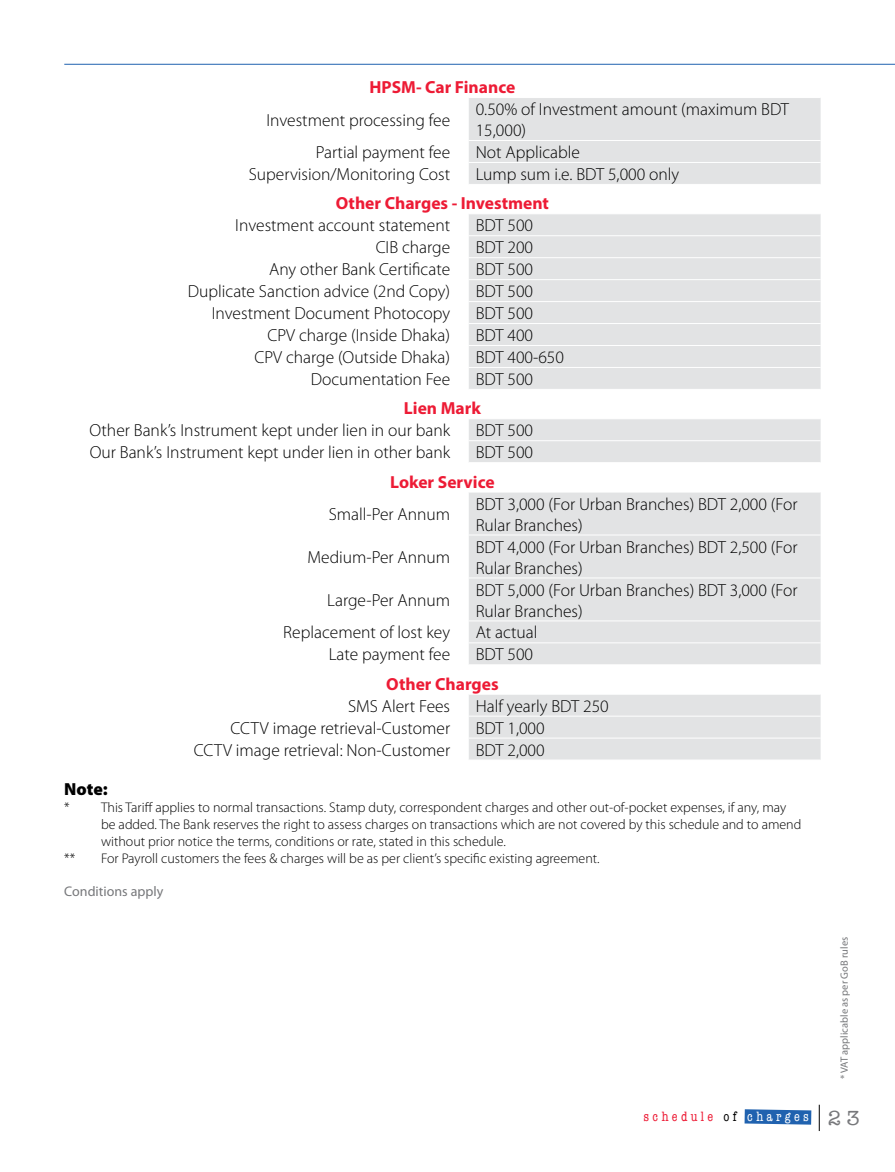
<style>
.page{position:relative;width:895px;height:1172px;background:#fff}
.page>*{position:absolute;margin:0;border:0;box-sizing:border-box;transform-origin:0 0}
.t1{font:300 17.5px/21px "Myriad Pro";color:#000}
.t2{font:700 17.5px "Myriad Pro";color:#ed1b35}
.t3{font:900 17.5px "Myriad Pro";color:#000}
.t4{font:300 14px "Myriad Pro";color:#000}
.t5{font:condensed 14px "American Typewriter";letter-spacing:.24em;color:#ed1b35}
.t6{font:14px "Myriad Pro";color:#77787b}
.t7{font:10.5px "Myriad Pro";color:#77787b}
.s1{color:#000}
.s2{color:#fff}
.s3{font-stretch:normal;font-size:21px;color:#77787b}
</style>
<div class="page">
<svg style="left:744px;top:1109px;width:67px;height:15px"></svg>
<svg style="left:819px;top:1105px;width:1px;height:26px"></svg>
<hr style="left:64px;top:64px;width:831px;height:1px;background:#2062af">
<div style="left:469px;top:98px;width:351px;height:86px;background:#e2e3e4"></div>
<hr style="left:469px;top:140px;width:351px;height:1px;background:#fff">
<hr style="left:469px;top:162px;width:351px;height:1px;background:#fff">
<div style="left:469px;top:214px;width:351px;height:175px;background:#e2e3e4"></div>
<hr style="left:469px;top:235px;width:351px;height:1px;background:#fff">
<hr style="left:469px;top:257px;width:351px;height:1px;background:#fff">
<hr style="left:469px;top:279px;width:351px;height:1px;background:#fff">
<hr style="left:469px;top:301px;width:351px;height:1px;background:#fff">
<hr style="left:469px;top:323px;width:351px;height:1px;background:#fff">
<hr style="left:469px;top:345px;width:351px;height:1px;background:#fff">
<hr style="left:469px;top:367px;width:351px;height:1px;background:#fff">
<div style="left:469px;top:419px;width:351px;height:43px;background:#e2e3e4"></div>
<hr style="left:469px;top:440px;width:351px;height:1px;background:#fff">
<div style="left:469px;top:493px;width:351px;height:171px;background:#e2e3e4"></div>
<hr style="left:469px;top:534px;width:351px;height:1px;background:#fff">
<hr style="left:469px;top:577px;width:351px;height:1px;background:#fff">
<hr style="left:469px;top:620px;width:351px;height:1px;background:#fff">
<hr style="left:469px;top:642px;width:351px;height:1px;background:#fff">
<div style="left:469px;top:695px;width:351px;height:64px;background:#e2e3e4"></div>
<hr style="left:469px;top:716px;width:351px;height:1px;background:#fff">
<hr style="left:469px;top:738px;width:351px;height:1px;background:#fff">
<p class="t2" style="left:369px;top:76px;width:147px">HPSM- Car Finance</p>
<p class="t1" style="left:266px;top:110px;width:185px">Investment processing fee</p>
<p class="t1" style="left:476px;top:99px;width:315px">0.50% of Investment amount (maximum BDT<br>15,000)</p>
<p class="t1" style="left:316px;top:142px;width:136px">Partial payment fee</p>
<p class="t1" style="left:476px;top:142px;width:106px">Not Applicable</p>
<p class="t1" style="left:249px;top:164px;width:203px">Supervision/Monitoring Cost</p>
<p class="t1" style="left:476px;top:164px;width:205px">Lump sum i.e. BDT 5,000 only</p>
<p class="t2" style="left:336px;top:192px;width:215px">Other Charges - Investment</p>
<p class="t1" style="left:235px;top:215px;width:216px">Investment account statement</p>
<p class="t1" style="left:476px;top:215px;width:59px">BDT 500</p>
<p class="t1" style="left:376px;top:237px;width:76px">CIB charge</p>
<p class="t1" style="left:476px;top:237px;width:59px">BDT 200</p>
<p class="t1" style="left:269px;top:259px;width:182px">Any other Bank Certificate</p>
<p class="t1" style="left:476px;top:259px;width:59px">BDT 500</p>
<p class="t1" style="left:188px;top:281px;width:264px">Duplicate Sanction advice (2nd Copy)</p>
<p class="t1" style="left:476px;top:281px;width:59px">BDT 500</p>
<p class="t1" style="left:212px;top:303px;width:240px">Investment Document Photocopy</p>
<p class="t1" style="left:476px;top:303px;width:59px">BDT 500</p>
<p class="t1" style="left:267px;top:325px;width:184px">CPV charge (Inside Dhaka)</p>
<p class="t1" style="left:476px;top:325px;width:59px">BDT 400</p>
<p class="t1" style="left:254px;top:347px;width:197px">CPV charge (Outside Dhaka)</p>
<p class="t1" style="left:476px;top:347px;width:90px">BDT 400-650</p>
<p class="t1" style="left:311px;top:369px;width:141px">Documentation Fee</p>
<p class="t1" style="left:476px;top:369px;width:59px">BDT 500</p>
<p class="t2" style="left:404px;top:397px;width:78px">Lien Mark</p>
<p class="t1" style="left:89px;top:420px;width:362px">Other Bank’s Instrument kept under lien in our bank</p>
<p class="t1" style="left:476px;top:420px;width:59px">BDT 500</p>
<p class="t1" style="left:90px;top:442px;width:362px">Our Bank’s Instrument kept under lien in other bank</p>
<p class="t1" style="left:476px;top:442px;width:59px">BDT 500</p>
<p class="t2" style="left:390px;top:470px;width:106px">Loker Service</p>
<p class="t1" style="left:329px;top:504px;width:123px">Small-Per Annum</p>
<p class="t1" style="left:476px;top:493px;width:323px">BDT 3,000 (For Urban Branches) BDT 2,000 (For<br>Rular Branches)</p>
<p class="t1" style="left:307px;top:547px;width:144px">Medium-Per Annum</p>
<p class="t1" style="left:476px;top:536px;width:323px">BDT 4,000 (For Urban Branches) BDT 2,500 (For<br>Rular Branches)</p>
<p class="t1" style="left:327px;top:590px;width:124px">Large-Per Annum</p>
<p class="t1" style="left:476px;top:579px;width:323px">BDT 5,000 (For Urban Branches) BDT 3,000 (For<br>Rular Branches)</p>
<p class="t1" style="left:283px;top:622px;width:168px">Replacement of lost key</p>
<p class="t1" style="left:476px;top:622px;width:63px">At actual</p>
<p class="t1" style="left:329px;top:644px;width:123px">Late payment fee</p>
<p class="t1" style="left:476px;top:644px;width:59px">BDT 500</p>
<p class="t2" style="left:386px;top:672px;width:114px">Other Charges</p>
<p class="t1" style="left:348px;top:696px;width:103px">SMS Alert Fees</p>
<p class="t1" style="left:476px;top:696px;width:134px">Half yearly BDT 250</p>
<p class="t1" style="left:231px;top:718px;width:221px">CCTV image retrieval-Customer</p>
<p class="t1" style="left:476px;top:718px;width:70px">BDT 1,000</p>
<p class="t1" style="left:194px;top:739px;width:258px">CCTV image retrieval: Non-Customer</p>
<p class="t1" style="left:476px;top:739px;width:70px">BDT 2,000</p>
<p class="t3" style="left:64px;top:780px;width:45px">Note:</p>
<p class="t4" style="left:64px;top:800px;width:723px">* This Tariff applies to normal transactions. Stamp duty, correspondent charges and other out-of-pocket expenses, if any, may</p>
<p class="t4" style="left:101px;top:817px;width:702px">be added. The Bank reserves the right to assess charges on transactions which are not covered by this schedule and to amend</p>
<p class="t4" style="left:101px;top:833px;width:406px">without prior notice the terms, conditions or rate, stated in this schedule.</p>
<p class="t4" style="left:64px;top:850px;width:12px">**</p>
<p class="t4" style="left:101px;top:850px;width:500px">For Payroll customers the fees &amp; charges will be as per client’s specific existing agreement.</p>
<p class="t6" style="left:64px;top:884px;width:101px">Conditions apply</p>
<p class="t7" style="left:838px;top:1079px;width:144px;rotate:-90deg">* VAT applicable as per GoB rules</p>
<p class="t5" style="left:643px;top:1106px;width:218px">schedule <span class="s1">of</span> <span class="s2">charges</span> <span class="s3">23</span></p>
</div>
